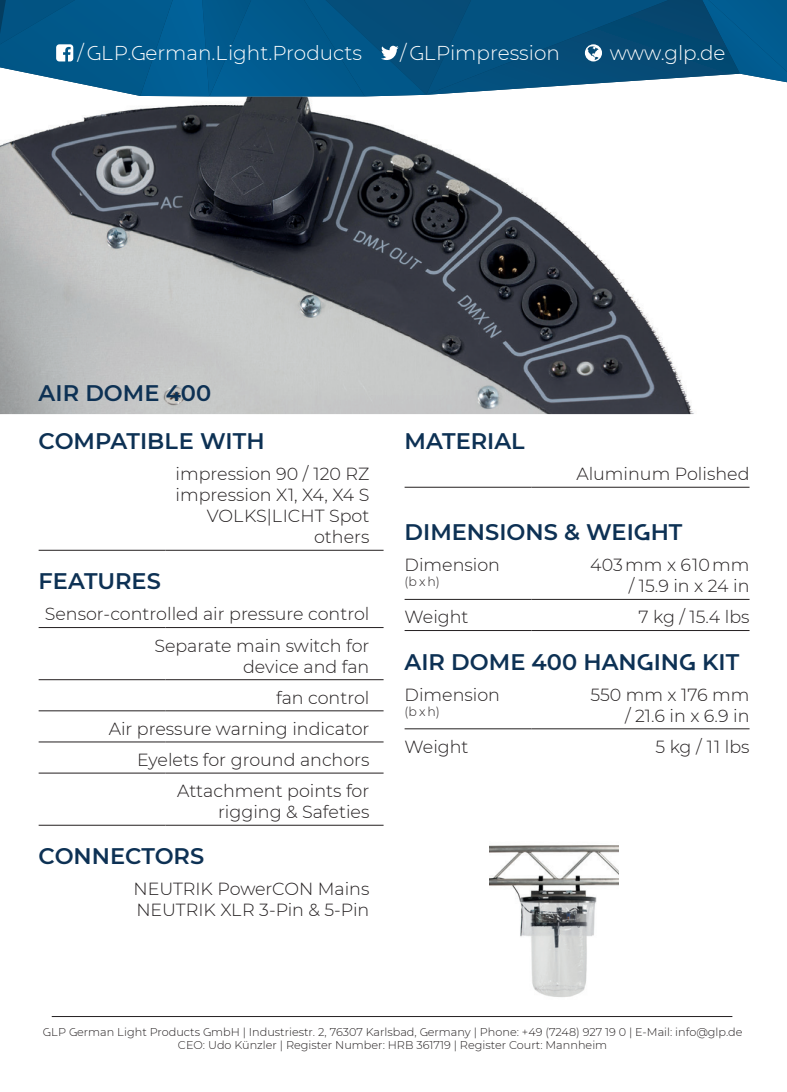
<style>
.page{position:relative;width:787px;height:1092px;background:#fff}
.page>*{position:absolute;margin:0;border:0;box-sizing:border-box;transform-origin:0 0}
.t1{font:600 22.5px "Ger Li Pro";color:#0d3154}
.t2{font:300 20px "Ger Li Pro";color:#fff}
.t3{font:300 17.5px/21px "Ger Li Pro";color:#231f20;text-align:right}
.t4{font:300 12.5px "Ger Li Pro";letter-spacing:.16em;color:#231f20}
.t5{font:300 11.25px/13.5px "Ger Li Pro";color:#231f20;text-align:center}
</style>
<div class="page">
<img style="left:0;top:96px;width:694px;height:318px">
<hr style="left:52px;top:1016px;width:680px;height:1px;background:#231f20">
<hr style="left:39px;top:627px;width:127px;height:1px;background:#231f20">
<hr style="left:166px;top:627px;width:217px;height:1px;background:#231f20">
<hr style="left:39px;top:679px;width:127px;height:1px;background:#231f20">
<hr style="left:166px;top:679px;width:217px;height:1px;background:#231f20">
<hr style="left:39px;top:710px;width:127px;height:1px;background:#231f20">
<hr style="left:166px;top:710px;width:217px;height:1px;background:#231f20">
<hr style="left:39px;top:741px;width:127px;height:1px;background:#231f20">
<hr style="left:166px;top:741px;width:217px;height:1px;background:#231f20">
<hr style="left:39px;top:772px;width:127px;height:1px;background:#231f20">
<hr style="left:166px;top:772px;width:217px;height:1px;background:#231f20">
<hr style="left:39px;top:550px;width:127px;height:1px;background:#231f20">
<hr style="left:166px;top:550px;width:217px;height:1px;background:#231f20">
<hr style="left:39px;top:824px;width:127px;height:1px;background:#231f20">
<hr style="left:166px;top:824px;width:217px;height:1px;background:#231f20">
<hr style="left:404px;top:487px;width:127px;height:1px;background:#231f20">
<hr style="left:531px;top:487px;width:218px;height:1px;background:#231f20">
<hr style="left:404px;top:599px;width:127px;height:1px;background:#231f20">
<hr style="left:531px;top:599px;width:218px;height:1px;background:#231f20">
<hr style="left:404px;top:728px;width:127px;height:1px;background:#231f20">
<hr style="left:531px;top:728px;width:218px;height:1px;background:#231f20">
<hr style="left:404px;top:630px;width:127px;height:1px;background:#231f20">
<hr style="left:531px;top:630px;width:218px;height:1px;background:#231f20">
<img style="left:489px;top:845px;width:129px;height:152px">
<svg style="left:0;top:0;width:787px;height:96px;background:#1a648f"></svg>
<p class="t2" style="left:78px;top:39px;width:286px">/ GLP.German.Light.Products</p>
<p class="t2" style="left:400px;top:39px;width:161px">/ GLPimpression</p>
<p class="t2" style="left:609px;top:39px;width:117px">www.glp.de</p>
<p class="t1" style="left:39px;top:377px;width:174px">AIR DOME 400</p>
<p class="t1" style="left:39px;top:425px;width:227px">COMPATIBLE WITH</p>
<p class="t3" style="left:175px;top:463px;width:195px">impression 90 / 120 RZ impression X1, X4, X4 S<br>VOLKS|LICHT Spot others</p>
<p class="t1" style="left:39px;top:565px;width:124px">FEATURES</p>
<p class="t3" style="left:45px;top:598px;width:326px;line-height:31px">Sensor-controlled air pressure control<br>Separate main switch for</p>
<p class="t3" style="left:109px;top:650px;width:262px;line-height:31px">device and fan<br>fan control<br>Air pressure warning indicator<br>Eyelets for ground anchors<br>Attachment points for</p>
<p class="t3" style="left:218px;top:800px;width:153px">rigging &amp; Safeties</p>
<p class="t1" style="left:39px;top:840px;width:167px">CONNECTORS</p>
<p class="t3" style="left:133px;top:878px;width:237px;text-align:left">NEUTRIK PowerCON Mains<br>NEUTRIK XLR 3-Pin &amp; 5-Pin</p>
<p class="t1" style="left:404px;top:425px;width:123px">MATERIAL</p>
<p class="t3" style="left:576px;top:463px;width:175px">Aluminum Polished</p>
<p class="t1" style="left:404px;top:516px;width:279px">DIMENSIONS &amp; WEIGHT</p>
<p class="t3" style="left:404px;top:554px;width:97px">Dimension</p>
<p class="t4" style="left:404px;top:573px;width:37px">(bxh)</p>
<p class="t3" style="left:590px;top:554px;width:161px">403 mm x 610 mm / 15.9 in x 24 in</p>
<p class="t3" style="left:404px;top:606px;width:65px">Weight</p>
<p class="t3" style="left:638px;top:606px;width:112px">7 kg / 15.4 lbs</p>
<p class="t1" style="left:404px;top:645px;width:336px">AIR DOME 400 HANGING KIT</p>
<p class="t3" style="left:404px;top:683px;width:97px">Dimension</p>
<p class="t4" style="left:404px;top:702px;width:37px">(bxh)</p>
<p class="t3" style="left:590px;top:683px;width:161px">550 mm x 176 mm / 21.6 in x 6.9 in</p>
<p class="t3" style="left:404px;top:735px;width:65px">Weight</p>
<p class="t3" style="left:655px;top:735px;width:96px">5 kg / 11 lbs</p>
<p class="t5" style="left:43px;top:1024px;width:701px">GLP German Light Products GmbH | Industriestr. 2, 76307 Karlsbad, Germany | Phone: +49 (7248) 927 19 0 | E-Mail: info@glp.de<br>CEO: Udo Künzler | Register Number: HRB 361719 | Register Court: Mannheim</p>
</div>
